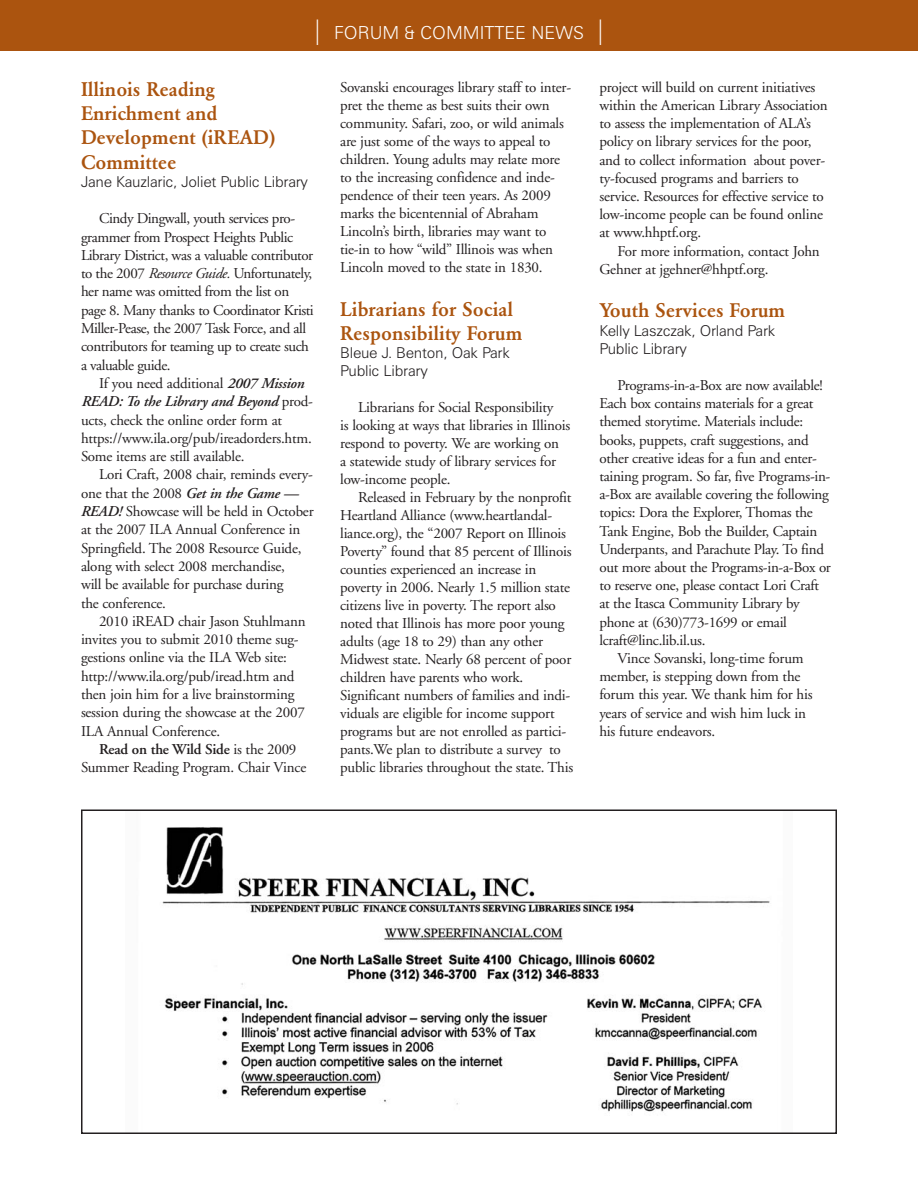
<style>
.page{position:relative;width:918px;height:1188px;background:#fff}
.page>*{position:absolute;margin:0;border:0;box-sizing:border-box;transform-origin:0 0}
.t1{font:500 19.5px/24.3px "Garamond BE";color:#ab540f}
.t2{font:300 18px "Zurich BT";color:#fff}
.t3{font:15px/18px "Adobe Garamond";letter-spacing:-.015em;color:#231f20}
.t4{font:300 15px/18px "Zurich BT";letter-spacing:-.015em;color:#231f20}
.s1{font-size:25.5px}
.s2{font-style:italic}
.s3{font-weight:600;font-style:italic}
.s4{font-family:"Adobe Garamond Semibold Italic Os F"}
.s5{font-weight:600}
</style>
<div class="page">
<div style="left:0;top:0;width:918px;height:51px;background:#ab540f"></div>
<img style="left:162px;top:827px;width:608px;height:285px">
<div style="left:81px;top:809px;width:756px;height:325px;border:2px solid #231f20"></div>
<p class="t2" style="left:311px;top:27px;width:297px"><span class="s1">|</span> FORUM &amp; COMMITTEE NEWS <span class="s1">|</span></p>
<h1 class="t1" style="left:81px;top:79px;width:196px">Illinois Reading<br>Enrichment and<br>Development (iREAD)<br>Committee</h1>
<p class="t4" style="left:81px;top:175px;width:229px">Jane Kauzlaric, Joliet Public Library</p>
<p class="t3" style="left:81px;top:211px;width:234px;text-indent:18px">Cindy Dingwall, youth services pro&shy;grammer from Prospect Heights Public Library District, was a valuable contributor to the 2007 <span class="s2">Resource Guide.</span> Unfortunately, her name was omitted from the list on page 8. Many thanks to Coordinator Kristi Miller-Pease, the 2007 Task Force, and all contributors for teaming up to create such a valuable guide.</p>
<p class="t3" style="left:81px;top:375px;width:234px;text-indent:18px">If you need additional <span class="s3">2007 Mission READ: To the Library and Beyond</span> prod&shy;ucts, check the online order form at https://www.ila.org/pub/ireadorders.htm.<br>Some items are still available.</p>
<p class="t3" style="left:81px;top:467px;width:234px;text-indent:18px">Lori Craft, 2008 chair, reminds every&shy;one that the 2008 <span class="s4">Get in the Game — READ!</span> Showcase will be held in October at the 2007 ILA Annual Conference in Springfield. The 2008 Resource Guide, along with select 2008 merchandise,<br>will be available for purchase during<br>the conference.</p>
<p class="t3" style="left:81px;top:613px;width:226px;text-indent:18px">2010 iREAD chair Jason Stuhlmann invites you to submit 2010 theme sug&shy;gestions online via the ILA Web site: http://www.ila.org/pub/iread.htm and then join him for a live brainstorming session during the showcase at the 2007<br>ILA Annual Conference.</p>
<p class="t3" style="left:81px;top:741px;width:227px;text-align:center"><span class="s5">Read on the Wild Side</span> is the 2009<br>Summer Reading Program. Chair Vince</p>
<p class="t3" style="left:340px;top:79px;width:232px">Sovanski encourages library staff to inter&shy;pret the theme as best suits their own community. Safari, zoo, or wild animals are just some of the ways to appeal to children. Young adults may relate more to the increasing confidence and inde&shy;pendence of their teen years. As 2009 marks the bicentennial of Abraham Lincoln’s birth, libraries may want to tie-in to how “wild” Illinois was when Lincoln moved to the state in 1830.</p>
<h1 class="t1" style="left:340px;top:298px;width:184px">Librarians for Social<br>Responsibility Forum</h1>
<p class="t4" style="left:340px;top:346px;width:171px">Bleue J. Benton, Oak Park<br>Public Library</p>
<p class="t3" style="left:340px;top:399px;width:232px;text-indent:18px">Librarians for Social Responsibility<br>is looking at ways that libraries in Illinois respond to poverty. We are working on<br>a statewide study of library services for low-income people.</p>
<p class="t3" style="left:340px;top:489px;width:235px;text-indent:18px">Released in February by the nonprofit Heartland Alliance (www.heartlandal&shy;liance.org), the “2007 Report on Illinois Poverty” found that 85 percent of Illinois counties experienced an increase in poverty in 2006. Nearly 1.5 million state citizens live in poverty. The report also noted that Illinois has more poor young adults (age 18 to 29) than any other Midwest state. Nearly 68 percent of poor children have parents who work.<br>Significant numbers of families and indi&shy;viduals are eligible for income support programs but are not enrolled as partici&shy;pants.We plan to distribute a survey to public libraries throughout the state. This</p>
<p class="t3" style="left:599px;top:79px;width:230px">project will build on current initiatives within the American Library Association to assess the implementation of ALA’s policy on library services for the poor, and to collect information about pover&shy;ty-focused programs and barriers to service. Resources for effective service to low-income people can be found online at www.hhptf.org.</p>
<p class="t3" style="left:599px;top:243px;width:222px;text-indent:18px">For more information, contact John<br>Gehner at jgehner@hhptf.org.</p>
<h1 class="t1" style="left:599px;top:300px;width:187px">Youth Services Forum</h1>
<p class="t4" style="left:599px;top:324px;width:177px">Kelly Laszczak, Orland Park<br>Public Library</p>
<p class="t3" style="left:617px;top:378px;width:207px">Programs-in-a-Box are now available!</p>
<p class="t3" style="left:599px;top:396px;width:216px">Each box contains materials for a great</p>
<p class="t3" style="left:599px;top:414px;width:205px">themed storytime. Materials include:</p>
<p class="t3" style="left:599px;top:432px;width:211px">books, puppets, craft suggestions, and</p>
<p class="t3" style="left:599px;top:450px;width:219px">other creative ideas for a fun and enter-</p>
<p class="t3" style="left:599px;top:469px;width:233px">taining program. So far, five Programs-in-</p>
<p class="t3" style="left:599px;top:487px;width:231px">a-Box are available covering the following</p>
<p class="t3" style="left:599px;top:505px;width:215px">topics: Dora the Explorer, Thomas the</p>
<p class="t3" style="left:599px;top:523px;width:220px">Tank Engine, Bob the Builder, Captain</p>
<p class="t3" style="left:599px;top:541px;width:226px">Underpants, and Parachute Play. To find</p>
<p class="t3" style="left:599px;top:560px;width:233px">out more about the Programs-in-a-Box or</p>
<p class="t3" style="left:599px;top:578px;width:221px">to reserve one, please contact Lori Craft</p>
<p class="t3" style="left:599px;top:596px;width:202px">at the Itasca Community Library by</p>
<p class="t3" style="left:599px;top:614px;width:189px">phone at (630)773-1699 or email</p>
<p class="t3" style="left:599px;top:632px;width:108px">lcraft@linc.lib.il.us.</p>
<p class="t3" style="left:617px;top:651px;width:188px">Vince Sovanski, long-time forum</p>
<p class="t3" style="left:599px;top:669px;width:203px">member, is stepping down from the</p>
<p class="t3" style="left:599px;top:687px;width:215px">forum this year. We thank him for his</p>
<p class="t3" style="left:599px;top:705px;width:208px">years of service and wish him luck in</p>
<p class="t3" style="left:599px;top:723px;width:117px">his future endeavors.</p>
</div>
